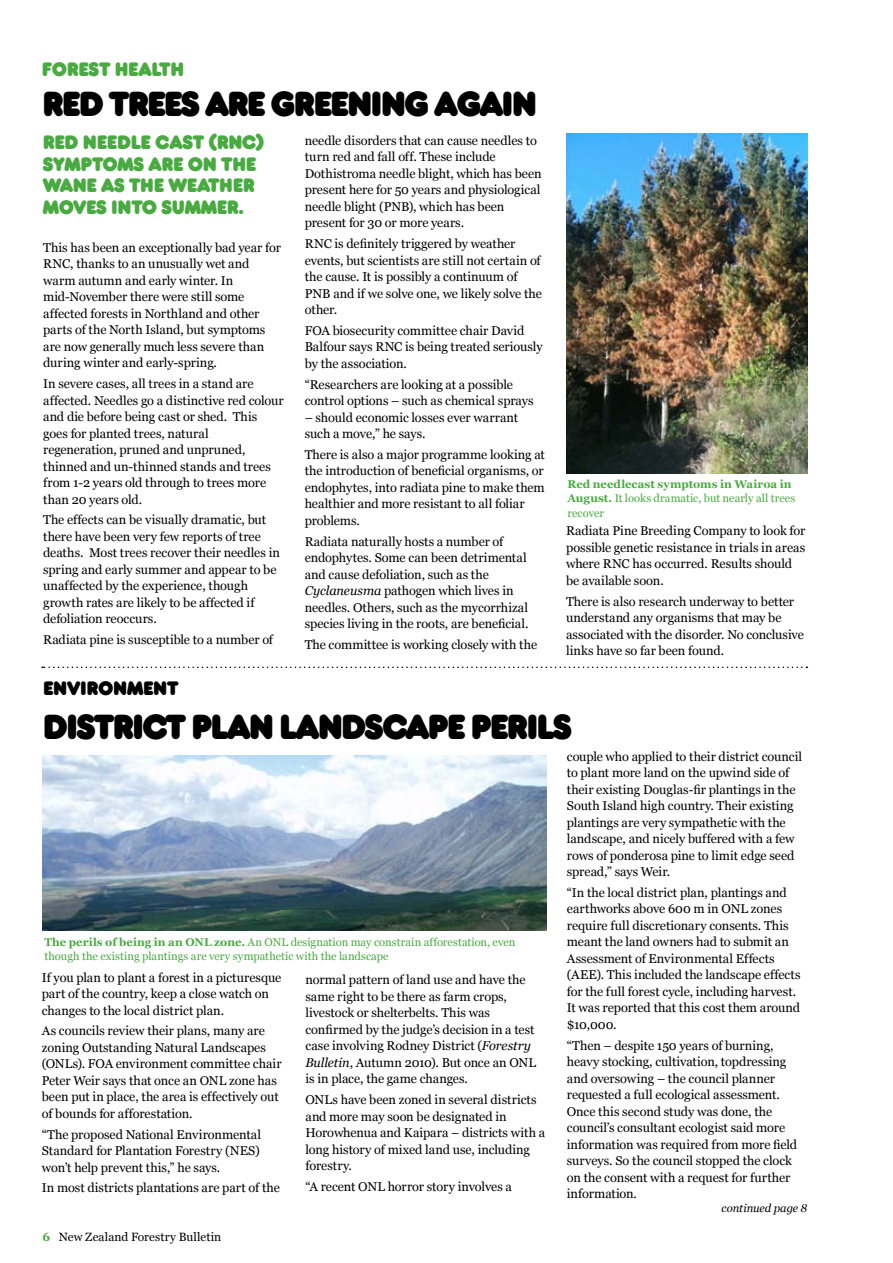
<style>
.page{position:relative;width:893px;height:1263px;background:#fff}
.page>*{position:absolute;margin:0;border:0;box-sizing:border-box;transform-origin:0 0}
.t1{font:700 32.25px "Frankfurter SBOP";letter-spacing:-.02em;color:#000}
.t2{font:700 18px/21.6px "Frankfurter SBOP";letter-spacing:.02em;color:#4aaa42}
.t3{font:700 18px "Frankfurter SBOP";letter-spacing:.02em;color:#000}
.t4{font:12.75px/16.5px "Georgia";letter-spacing:-.005em;color:#000}
.t5{font:12px "Georgia";letter-spacing:.01em;color:#000}
.t6{font:11.25px/14.2px "Georgia";color:#4aaa42}
.t7{font:italic 11.25px "Georgia";letter-spacing:-.005em;color:#000}
.s1{font-style:italic}
.s2{font-weight:700}
.s3{font-weight:700;color:#4aaa42}
</style>
<div class="page">
<img style="left:566px;top:134px;width:241px;height:340px">
<svg style="left:42px;top:666px;width:765px;height:2px"></svg>
<img style="left:42px;top:755px;width:504px;height:176px">
<h2 class="t2" style="left:42px;top:60px;width:143px">FOREST HEALTH</h2>
<h1 class="t1" style="left:43px;top:84px;width:495px">RED TREES ARE GREENING AGAIN</h1>
<p class="t4" style="left:305px;top:132px;width:238px">needle disorders that can cause needles to turn red and fall off. These include Dothistroma needle blight, which has been present here for 50 years and physiological needle blight (PNB), which has been present for 30 or more years.</p>
<p class="t4" style="left:305px;top:235px;width:239px">RNC is definitely triggered by weather events, but scientists are still not certain of the cause. It is possibly a continuum of PNB and if we solve one, we likely solve the other.</p>
<p class="t4" style="left:305px;top:322px;width:239px">FOA biosecurity committee chair David<br>Balfour says RNC is being treated seriously by the association.</p>
<p class="t4" style="left:305px;top:376px;width:230px">“Researchers are looking at a possible control options – such as chemical sprays</p>
<p class="t4" style="left:305px;top:409px;width:215px">– should economic losses ever warrant such a move,” he says.</p>
<p class="t4" style="left:305px;top:446px;width:242px">There is also a major programme looking at the introduction of beneficial organisms, or endophytes, into radiata pine to make them healthier and more resistant to all foliar problems.</p>
<p class="t4" style="left:305px;top:533px;width:225px">Radiata naturally hosts a number of endophytes. Some can been detrimental and cause defoliation, such as the <span class="s1">Cyclaneusma</span> pathogen which lives in needles. Others, such as the mycorrhizal species living in the roots, are beneficial.</p>
<p class="t4" style="left:305px;top:636px;width:234px">The committee is working closely with the</p>
<h2 class="t2" style="left:43px;top:132px;width:222px">RED NEEDLE CAST (RNC)<br>SYMPTOMS ARE ON THE<br>WANE AS THE WEATHER<br>MOVES INTO SUMMER.</h2>
<p class="t4" style="left:43px;top:239px;width:239px">This has been an exceptionally bad year for RNC, thanks to an unusually wet and warm autumn and early winter. In mid-November there were still some affected forests in Northland and other parts of the North Island, but symptoms are now generally much less severe than during winter and early-spring.</p>
<p class="t4" style="left:43px;top:375px;width:242px">In severe cases, all trees in a stand are affected. Needles go a distinctive red colour and die before being cast or shed. This goes for planted trees, natural regeneration, pruned and unpruned, thinned and un-thinned stands and trees from 1-2 years old through to trees more than 20 years old.</p>
<p class="t4" style="left:43px;top:512px;width:238px">The effects can be visually dramatic, but there have been very few reports of tree deaths. Most trees recover their needles in spring and early summer and appear to be unaffected by the experience, though growth rates are likely to be affected if defoliation reoccurs.</p>
<p class="t4" style="left:43px;top:631px;width:231px">Radiata pine is susceptible to a number of</p>
<h2 class="t3" style="left:43px;top:677px;width:136px">ENVIRONMENT</h2>
<p class="t6" style="left:567px;top:477px;width:229px"><span class="s2">Red needlecast symptoms in Wairoa in<br>August.</span> It looks dramatic, but nearly all trees recover</p>
<p class="t4" style="left:566px;top:523px;width:241px">Radiata Pine Breeding Company to look for possible genetic resistance in trials in areas where RNC has occurred. Results should be available soon.</p>
<p class="t4" style="left:566px;top:593px;width:239px">There is also research underway to better understand any organisms that may be associated with the disorder. No conclusive links have so far been found.</p>
<h1 class="t1" style="left:44px;top:707px;width:529px">DISTRICT PLAN LANDSCAPE PERILS</h1>
<p class="t6" style="left:45px;top:935px;width:473px"><span class="s2">The perils of being in an ONL zone.</span> An ONL designation may constrain afforestation, even though the existing plantings are very sympathetic with the landscape</p>
<p class="t4" style="left:42px;top:969px;width:241px">If you plan to plant a forest in a picturesque part of the country, keep a close watch on changes to the local district plan.</p>
<p class="t4" style="left:42px;top:1023px;width:241px">As councils review their plans, many are zoning Outstanding Natural Landscapes (ONLs). FOA environment committee chair Peter Weir says that once an ONL zone has been put in place, the area is effectively out of bounds for afforestation.</p>
<p class="t4" style="left:42px;top:1126px;width:221px;text-align:justify">“The proposed National Environmental Standard for Plantation Forestry (NES) won’t help prevent this,” he says.</p>
<p class="t4" style="left:42px;top:1180px;width:240px">In most districts plantations are part of the</p>
<p class="t4" style="left:305px;top:972px;width:232px">normal pattern of land use and have the same right to be there as farm crops, livestock or shelterbelts. This was confirmed by the judge’s decision in a test case involving Rodney District (<span class="s1">Forestry Bulletin</span>, Autumn 2010). But once an ONL is in place, the game changes.</p>
<p class="t4" style="left:305px;top:1091px;width:241px">ONLs have been zoned in several districts and more may soon be designated in Horowhenua and Kaipara – districts with a long history of mixed land use, including forestry.</p>
<p class="t4" style="left:305px;top:1178px;width:208px">“A recent ONL horror story involves a</p>
<p class="t5" style="left:43px;top:1230px;width:180px"><span class="s3">6</span> New Zealand Forestry Bulletin</p>
<p class="t4" style="left:567px;top:748px;width:237px">couple who applied to their district council to plant more land on the upwind side of their existing Douglas-fir plantings in the South Island high country. Their existing plantings are very sympathetic with the landscape, and nicely buffered with a few rows of ponderosa pine to limit edge seed spread,” says Weir.</p>
<p class="t4" style="left:567px;top:884px;width:235px">“In the local district plan, plantings and earthworks above 600 m in ONL zones require full discretionary consents. This meant the land owners had to submit an Assessment of Environmental Effects (AEE). This included the landscape effects for the full forest cycle, including harvest.<br>It was reported that this cost them around $10,000.</p>
<p class="t4" style="left:567px;top:1037px;width:232px">“Then – despite 150 years of burning, heavy stocking, cultivation, topdressing and oversowing – the council planner requested a full ecological assessment.<br>Once this second study was done, the council’s consultant ecologist said more information was required from more field surveys. So the council stopped the clock on the consent with a request for further information.</p>
<p class="t7" style="left:722px;top:1202px;width:87px">continued page 8</p>
</div>
